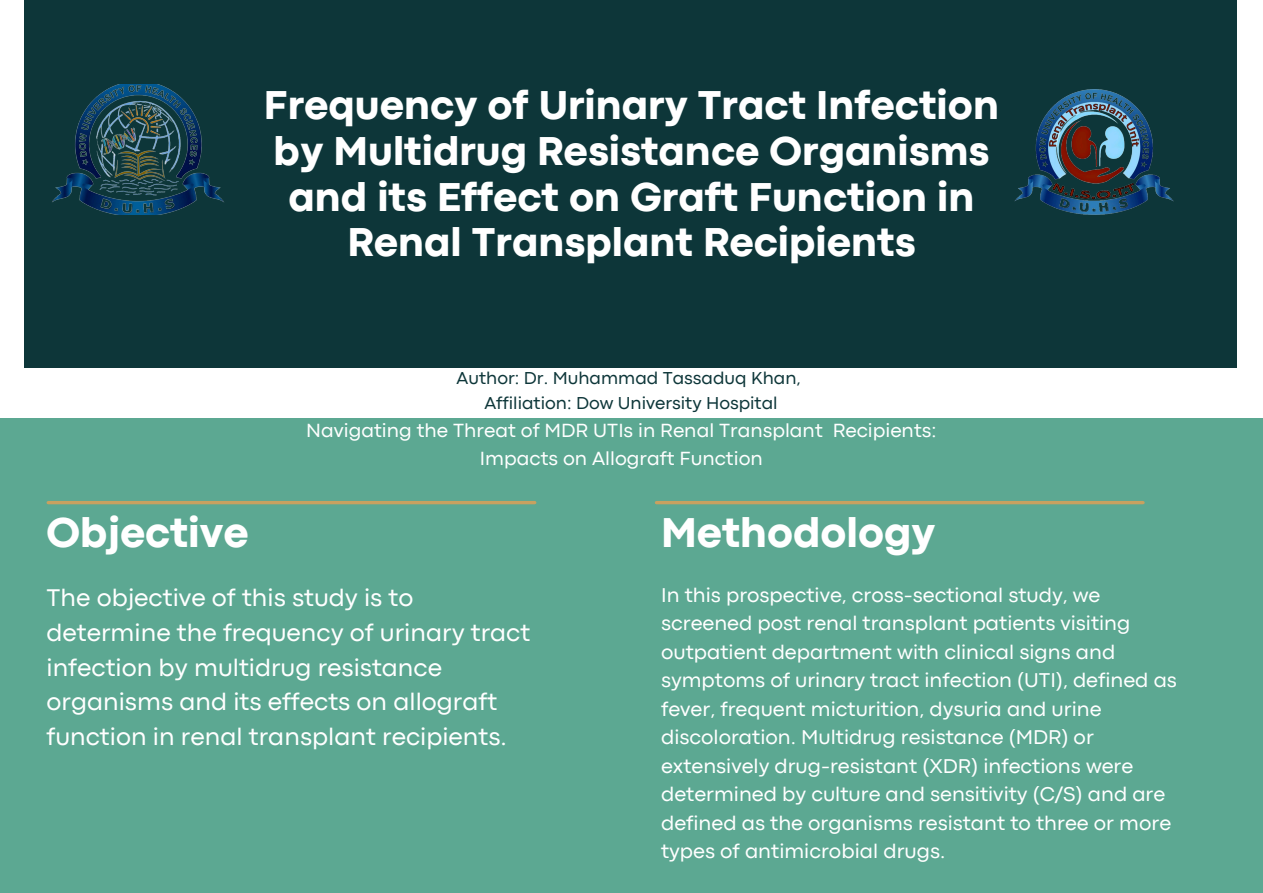
<style>
.page{position:relative;width:1263px;height:893px;background:#fff}
.page>*{position:absolute;margin:0;border:0;box-sizing:border-box;transform-origin:0 0}
.t1{font:800 43.5px "Codec Pro";color:#fff}
.t2{font:800 42.08px/45.7px "Codec Pro";color:#fff;text-align:center}
.t3{font:25.2px/34.9px "Codec Pro";color:#fff}
.t4{font:20.85px/28.4px "Codec Pro";color:#fff}
.t5{font:19.88px/27.6px "Codec Pro";color:#fff;text-align:center}
.t6{font:18px "Codec Pro";color:#0d3639}
</style>
<div class="page">
<div style="left:25px;top:0;width:1212px;height:368px;background:#0d3639"></div>
<div style="left:0;top:418px;width:1263px;height:475px;background:#5ca892"></div>
<img style="left:52px;top:84px;width:172px;height:130px">
<img style="left:1015px;top:89px;width:158px;height:125px">
<hr style="left:48px;top:501px;width:487px;height:3px;background:#c8a160">
<hr style="left:656px;top:501px;width:487px;height:3px;background:#c8a160">
<p class="t2" style="left:264px;top:86px;width:737px">Frequency of Urinary Tract Infection by Multidrug Resistance Organisms and its Effect on Graft Function in Renal Transplant Recipients</p>
<p class="t6" style="left:457px;top:372px;width:346px">Author: Dr. Muhammad Tassaduq Khan,</p>
<h3 class="t6" style="left:484px;top:397px;width:295px">Affiliation: Dow University Hospital</h3>
<p class="t5" style="left:306px;top:418px;width:632px">Navigating the Threat of MDR UTIs in Renal Transplant Recipients:<br>Impacts on Allograft Function</p>
<h1 class="t1" style="left:47px;top:517px;width:204px">Objective</h1>
<h1 class="t3" style="left:47px;top:582px;width:485px">The objective of this study is to determine the frequency of urinary tract infection by multidrug resistance organisms and its effects on allograft function in renal transplant recipients.</h1>
<h2 class="t1" style="left:661px;top:517px;width:276px">Methodology</h2>
<h3 class="t4" style="left:661px;top:582px;width:517px">In this prospective, cross-sectional study, we screened post renal transplant patients visiting outpatient department with clinical signs and symptoms of urinary tract infection (UTI), defined as fever, frequent micturition, dysuria and urine discoloration. Multidrug resistance (MDR) or extensively drug-resistant (XDR) infections were determined by culture and sensitivity (C/S) and are defined as the organisms resistant to three or more types of antimicrobial drugs.</h3>
</div>
